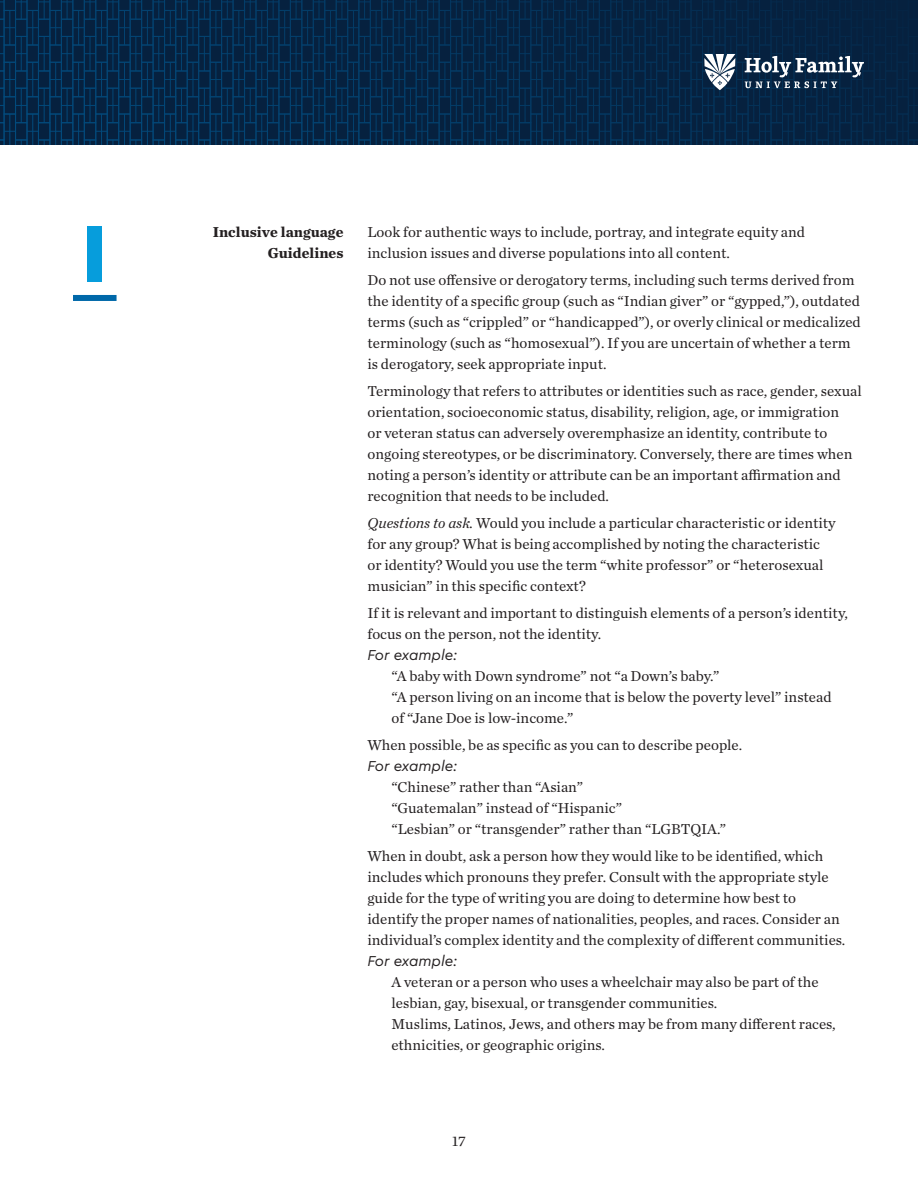
<style>
.page{position:relative;width:918px;height:1188px;background:#fff}
.page>*{position:absolute;margin:0;border:0;box-sizing:border-box;transform-origin:0 0}
.Body_Copy_-_Chronicl{font:900 84px "Cera Pro";color:#069ddc}
.Body_Copy_-_Chronicl-2{font:15px/21px "Chronicle Text G1";color:#231f20}
.Body_Copy_-_Chronicl-3{font:italic 15px "Cera Pro";color:#231f20}
.Body_Copy_-_Chronicl-4{font:700 15px "Chronicle Text G1";color:#231f20}
.s1{font-style:italic}
</style>
<div class="page">
<svg style="left:0;top:0;width:918px;height:145px;background:#052747"></svg>
<svg style="left:704px;top:54px;width:31px;height:36px"></svg>
<svg style="left:745px;top:56px;width:119px;height:32px"></svg>
<div style="left:73px;top:295px;width:44px;height:6px;background:#0068a9"></div>
<p class="Body_Copy_-_Chronicl" style="left:82px;top:197px;width:27px">I</p>
<p class="Body_Copy_-_Chronicl-4" style="left:213px;top:220px;width:132px">Inclusive language</p>
<p class="Body_Copy_-_Chronicl-2" style="left:368px;top:221px;width:439px">Look for authentic ways to include, portray, and integrate equity and</p>
<p class="Body_Copy_-_Chronicl-4" style="left:268px;top:241px;width:77px">Guidelines</p>
<p class="Body_Copy_-_Chronicl-2" style="left:368px;top:242px;width:364px">inclusion issues and diverse populations into all content.</p>
<p class="Body_Copy_-_Chronicl-2" style="left:368px;top:269px;width:495px">Do not use offensive or derogatory terms, including such terms derived from the identity of a specific group (such as “Indian giver” or “gypped,”), outdated terms (such as “crippled” or “handicapped”), or overly clinical or medicalized terminology (such as “homosexual”). If you are uncertain of whether a term is derogatory, seek appropriate input.</p>
<p class="Body_Copy_-_Chronicl-2" style="left:368px;top:380px;width:496px">Terminology that refers to attributes or identities such as race, gender, sexual orientation, socioeconomic status, disability, religion, age, or immigration<br>or veteran status can adversely overemphasize an identity, contribute to ongoing stereotypes, or be discriminatory. Conversely, there are times when noting a person’s identity or attribute can be an important affirmation and recognition that needs to be included.</p>
<p class="Body_Copy_-_Chronicl-2" style="left:368px;top:512px;width:470px"><span class="s1">Questions to ask.</span> Would you include a particular characteristic or identity for any group? What is being accomplished by noting the characteristic or identity? Would you use the term “white professor” or “heterosexual musician” in this specific context?</p>
<p class="Body_Copy_-_Chronicl-2" style="left:368px;top:602px;width:482px">If it is relevant and important to distinguish elements of a person’s identity,</p>
<p class="Body_Copy_-_Chronicl-2" style="left:368px;top:623px;width:235px">focus on the person, not the identity.</p>
<p class="Body_Copy_-_Chronicl-3" style="left:368px;top:645px;width:91px">For example:</p>
<p class="Body_Copy_-_Chronicl-2" style="left:392px;top:665px;width:329px">“A baby with Down syndrome” not “a Down’s baby.”</p>
<p class="Body_Copy_-_Chronicl-2" style="left:392px;top:686px;width:442px">“A person living on an income that is below the poverty level” instead</p>
<p class="Body_Copy_-_Chronicl-2" style="left:392px;top:707px;width:183px">of “Jane Doe is low-income.”</p>
<p class="Body_Copy_-_Chronicl-2" style="left:368px;top:734px;width:376px">When possible, be as specific as you can to describe people.</p>
<p class="Body_Copy_-_Chronicl-3" style="left:368px;top:756px;width:91px">For example:</p>
<p class="Body_Copy_-_Chronicl-2" style="left:392px;top:776px;width:193px">“Chinese” rather than “Asian”</p>
<p class="Body_Copy_-_Chronicl-2" style="left:392px;top:797px;width:232px">“Guatemalan” instead of “Hispanic”</p>
<p class="Body_Copy_-_Chronicl-2" style="left:392px;top:818px;width:336px">“Lesbian” or “transgender” rather than “LGBTQIA.”</p>
<p class="Body_Copy_-_Chronicl-2" style="left:368px;top:845px;width:457px">When in doubt, ask a person how they would like to be identified, which</p>
<p class="Body_Copy_-_Chronicl-2" style="left:368px;top:866px;width:463px">includes which pronouns they prefer. Consult with the appropriate style</p>
<p class="Body_Copy_-_Chronicl-2" style="left:368px;top:887px;width:430px">guide for the type of writing you are doing to determine how best to</p>
<p class="Body_Copy_-_Chronicl-2" style="left:368px;top:908px;width:474px">identify the proper names of nationalities, peoples, and races. Consider an</p>
<p class="Body_Copy_-_Chronicl-2" style="left:368px;top:929px;width:479px">individual’s complex identity and the complexity of different communities.</p>
<p class="Body_Copy_-_Chronicl-3" style="left:368px;top:951px;width:91px">For example:</p>
<p class="Body_Copy_-_Chronicl-2" style="left:392px;top:971px;width:429px">A veteran or a person who uses a wheelchair may also be part of the</p>
<p class="Body_Copy_-_Chronicl-2" style="left:392px;top:992px;width:327px">lesbian, gay, bisexual, or transgender communities.</p>
<p class="Body_Copy_-_Chronicl-2" style="left:392px;top:1013px;width:446px">Muslims, Latinos, Jews, and others may be from many different races,</p>
<p class="Body_Copy_-_Chronicl-2" style="left:392px;top:1034px;width:215px">ethnicities, or geographic origins.</p>
<p class="Body_Copy_-_Chronicl-2" style="left:452px;top:1130px;width:15px">17</p>
</div>
